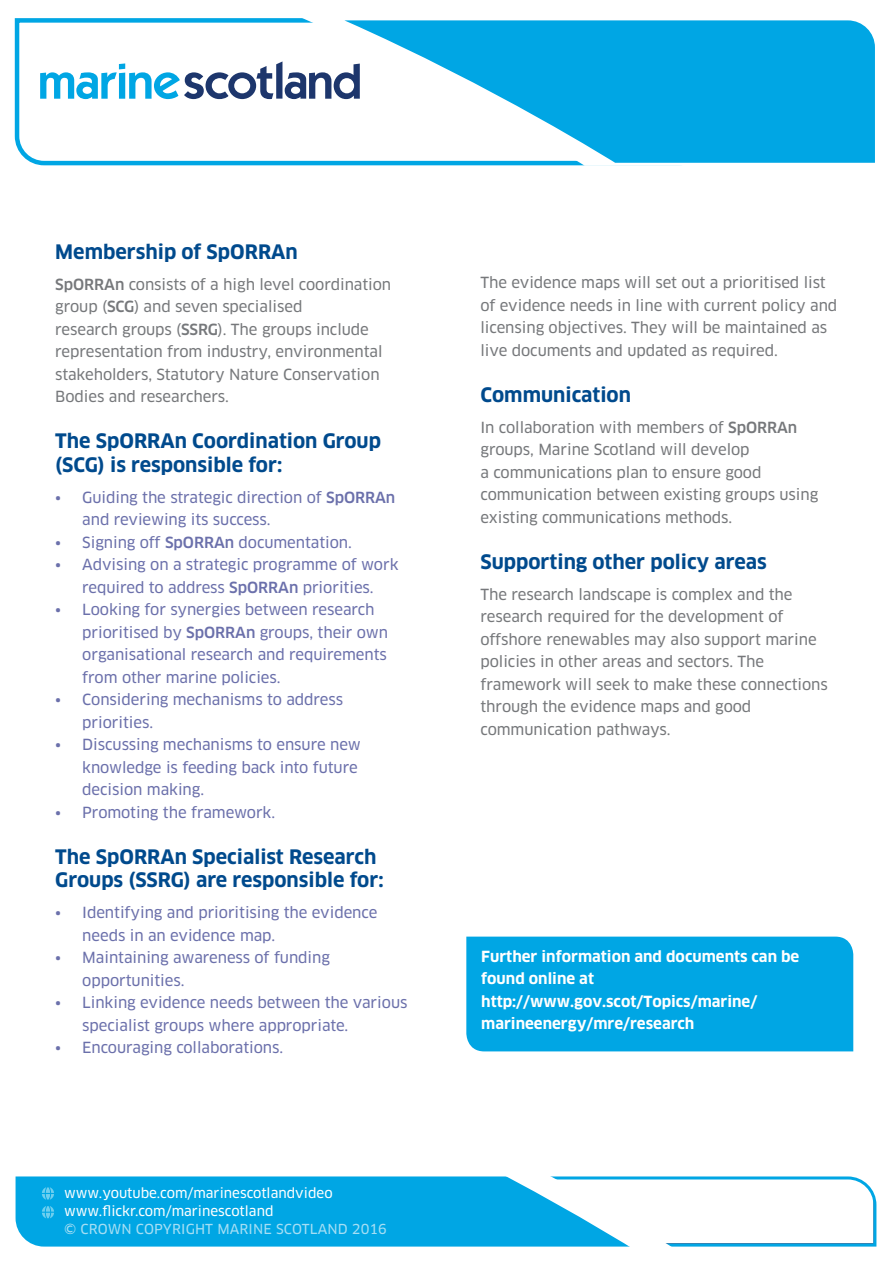
<style>
.page{position:relative;width:893px;height:1263px;background:#fff}
.page>*{position:absolute;margin:0;border:0;box-sizing:border-box;transform-origin:0 0}
.t1{font:700 19.5px/23.4px "Clan OT";color:#004a8d}
.t2{font:15px/22.5px "Clan OT News";letter-spacing:-.005em;color:#76787b}
.t3{font:15px/22.5px "Clan OT News";letter-spacing:-.005em;color:#6b70ab}
.t4{font:700 15px/22.5px "Clan OT";color:#fff}
.t5{font:13.5px/18px "Clan OT News";color:#fff}
.t6{font:13.5px "Clan OT News";letter-spacing:.01em;color:#a5def4}
.s1{font-family:"Clan OT";font-weight:500}
</style>
<div class="page">
<svg style="left:14px;top:18px;width:272px;height:148px"></svg>
<svg style="left:286px;top:18px;width:396px;height:148px"></svg>
<svg style="left:344px;top:20px;width:531px;height:143px;fill:#00a6e4"></svg>
<svg style="left:40px;top:61px;width:320px;height:38px"></svg>
<div style="left:15px;top:1176px;width:862px;height:71px;background:#00a6e4"></div>
<svg style="left:357px;top:1176px;width:518px;height:71px"></svg>
<svg style="left:42px;top:1187px;width:12px;height:13px"></svg>
<svg style="left:42px;top:1206px;width:12px;height:12px"></svg>
<div style="left:466px;top:936px;width:387px;height:115px;background:#00a6e4"></div>
<h1 class="t1" style="left:55px;top:240px;width:244px">Membership of SpORRAn</h1>
<p class="t2" style="left:55px;top:273px;width:337px"><span class="s1">SpORRAn</span> consists of a high level coordination group (<span class="s1">SCG</span>) and seven specialised<br>research groups (<span class="s1">SSRG</span>). The groups include representation from industry, environmental stakeholders, Statutory Nature Conservation Bodies and researchers.</p>
<h1 class="t1" style="left:55px;top:430px;width:327px">The SpORRAn Coordination Group (SCG) is responsible for:</h1>
<p class="t3" style="left:82px;top:486px;width:315px;text-indent:-27px">• Guiding the strategic direction of <span class="s1">SpORRAn </span>and reviewing its success.</p>
<p class="t3" style="left:55px;top:531px;width:298px">• Signing off <span class="s1">SpORRAn</span> documentation.</p>
<p class="t3" style="left:55px;top:553px;width:345px;text-align:center">• Advising on a strategic programme of work required to address <span class="s1">SpORRAn</span> priorities.</p>
<p class="t3" style="left:82px;top:598px;width:307px;text-indent:-27px">• Looking for synergies between research prioritised by <span class="s1">SpORRAn</span> groups, their own organisational research and requirements from other marine policies.</p>
<p class="t3" style="left:82px;top:688px;width:262px;text-indent:-27px">• Considering mechanisms to address priorities.</p>
<p class="t3" style="left:82px;top:733px;width:280px;text-indent:-27px">• Discussing mechanisms to ensure new knowledge is feeding back into future decision making.</p>
<p class="t3" style="left:55px;top:801px;width:221px">• Promoting the framework.</p>
<h1 class="t1" style="left:55px;top:845px;width:330px">The SpORRAn Specialist Research<br>Groups (SSRG) are responsible for:</h1>
<p class="t3" style="left:82px;top:901px;width:297px;text-indent:-27px">• Identifying and prioritising the evidence needs in an evidence map.</p>
<p class="t3" style="left:82px;top:946px;width:249px;text-indent:-27px">• Maintaining awareness of funding opportunities.</p>
<p class="t3" style="left:82px;top:991px;width:327px;text-indent:-27px">• Linking evidence needs between the various specialist groups where appropriate.</p>
<p class="t3" style="left:55px;top:1036px;width:229px">• Encouraging collaborations.</p>
<p class="t5" style="left:64px;top:1183px;width:270px">www.youtube.com/marinescotlandvideo www.flickr.com/marinescotland</p>
<p class="t6" style="left:64px;top:1220px;width:324px">© CROWN COPYRIGHT MARINE SCOTLAND 2016</p>
<p class="t2" style="left:480px;top:271px;width:358px">The evidence maps will set out a prioritised list of evidence needs in line with current policy and licensing objectives. They will be maintained as live documents and updated as required.</p>
<h1 class="t1" style="left:480px;top:383px;width:152px">Communication</h1>
<p class="t2" style="left:480px;top:416px;width:339px">In collaboration with members of <span class="s1">SpORRAn </span>groups, Marine Scotland will develop<br>a communications plan to ensure good communication between existing groups using existing communications methods.</p>
<h1 class="t1" style="left:480px;top:550px;width:288px">Supporting other policy areas</h1>
<p class="t2" style="left:480px;top:583px;width:349px">The research landscape is complex and the research required for the development of offshore renewables may also support marine policies in other areas and sectors. The framework will seek to make these connections through the evidence maps and good communication pathways.</p>
<p class="t4" style="left:481px;top:945px;width:320px">Further information and documents can be found online at http://www.gov.scot/Topics/marine/ marineenergy/mre/research</p>
</div>
